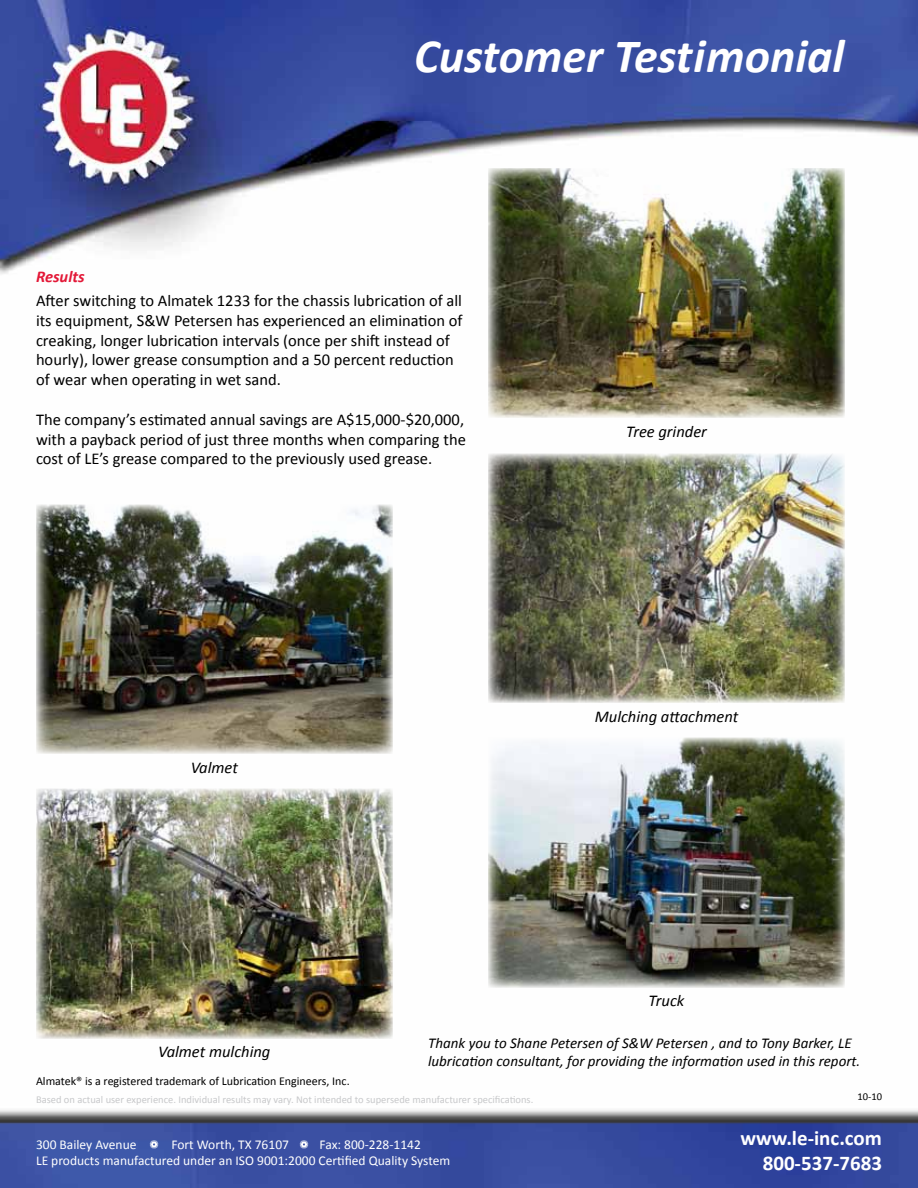
<style>
.page{position:relative;width:918px;height:1188px;background:#fff}
.page>*{position:absolute;margin:0;border:0;box-sizing:border-box;transform-origin:0 0}
.t1{font:italic 700 48px "Calibri";color:#fff}
.t2{font:700 21px/25.2px "Calibri";color:#fff;text-align:right}
.t3{font:16.5px/19.8px "Calibri";color:#000}
.t4{font:italic 16.5px "Calibri";color:#000}
.t5{font:italic 700 16.5px "Calibri";color:#e31837}
.t6{font:italic 15px/18px "Calibri";color:#000}
.t7{font:13.5px/16.2px "Calibri";color:#fff}
.t8{font:12px "Calibri";color:#000}
.t9{font:10.5px "Calibri";color:#c7c8ca}
.t10{font:10.5px "Calibri";color:#000}
</style>
<div class="page">
<img style="left:0;top:0;width:918px;height:1188px">
<svg style="left:150px;top:1140px;width:8px;height:9px"></svg>
<svg style="left:300px;top:1140px;width:8px;height:9px"></svg>
<img style="left:488px;top:168px;width:357px;height:249px">
<img style="left:488px;top:454px;width:357px;height:249px">
<img style="left:36px;top:505px;width:357px;height:249px">
<img style="left:488px;top:738px;width:357px;height:249px">
<img style="left:36px;top:789px;width:357px;height:249px">
<h1 class="t1" style="left:414px;top:26px;width:432px">Customer Testimonial</h1>
<p class="t5" style="left:36px;top:266px;width:50px">Results</p>
<p class="t3" style="left:36px;top:291px;width:428px">After switching to Almatek 1233 for the chassis lubrication of all its equipment, S&amp;W Petersen has experienced an elimination of creaking, longer lubrication intervals (once per shift instead of hourly), lower grease consumption and a 50 percent reduction of wear when operating in wet sand.</p>
<p class="t3" style="left:36px;top:409px;width:431px;text-align:justify">The company’s estimated annual savings are A$15,000-$20,000, with a payback period of just three months when comparing the cost of LE’s grease compared to the previously used grease.</p>
<p class="t4" style="left:191px;top:756px;width:49px">Valmet</p>
<p class="t4" style="left:626px;top:421px;width:82px">Tree grinder</p>
<p class="t4" style="left:595px;top:705px;width:145px">Mulching attachment</p>
<p class="t4" style="left:649px;top:989px;width:37px">Truck</p>
<p class="t4" style="left:158px;top:1040px;width:114px">Valmet mulching</p>
<p class="t6" style="left:428px;top:1033px;width:434px">Thank you to Shane Petersen of S&amp;W Petersen , and to Tony Barker, LE lubrication consultant, for providing the information used in this report.</p>
<p class="t8" style="left:36px;top:1073px;width:315px">Almatek® is a registered trademark of Lubrication Engineers, Inc.</p>
<p class="t9" style="left:36px;top:1093px;width:499px">Based on actual user experience. Individual results may vary. Not intended to supersede manufacturer specifications.</p>
<p class="t7" style="left:36px;top:1136px;width:102px">300 Bailey Avenue</p>
<p class="t7" style="left:171px;top:1136px;width:119px">Fort Worth, TX 76107</p>
<p class="t7" style="left:36px;top:1136px;width:416px;text-indent:284px">Fax: 800-228-1142<br>LE products manufactured under an ISO 9001:2000 Certified Quality System</p>
<p class="t10" style="left:857px;top:1090px;width:26px">10-10</p>
<p class="t2" style="left:740px;top:1125px;width:143px">www.le-inc.com<br>800-537-7683</p>
</div>
